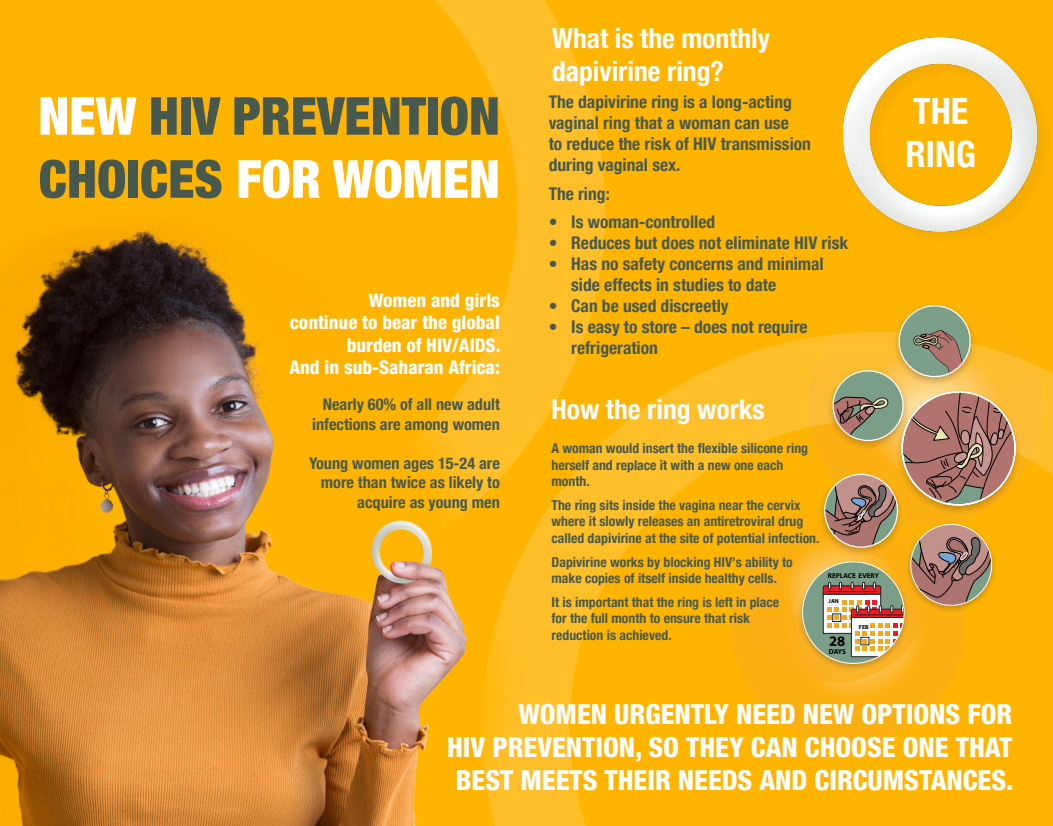
<style>
.page{position:relative;width:1053px;height:826px;background:#fff}
.page>*{position:absolute;margin:0;border:0;box-sizing:border-box;transform-origin:0 0}
.body{font:900 condensed 52.5px/63px "Helvetica Neue LT Pro";color:#47594e}
.body-2{font:700 condensed 36.25px "Helvetica Neue LT Pro";color:#fff}
.t1{font:800 condensed 27.5px/33px "Helvetica Neue LT Pro";color:#fff;text-align:right}
.body-3{font:700 condensed 27.5px/33px "Helvetica Neue LT Pro";color:#fff}
.t2{font:800 condensed 18.75px/22.5px "Helvetica Neue LT Pro";color:#fff;text-align:right}
.body-4{font:700 condensed 17.5px/21px "Helvetica Neue LT Pro";color:#47594e}
.t3{font:700 condensed 16.25px/19.5px "Helvetica Neue LT Pro";color:#47594e;text-align:right}
.t4{font:700 14.5px "Myriad Pro";color:#000}
.body-5{font:700 condensed 13.75px/16.5px "Helvetica Neue LT Pro";color:#47594e}
.t5{font:700 7.25px "Myriad Pro";color:#000}
.t6{font:700 7px "Myriad Pro";color:#000}
.t7{font:700 5.88px "Myriad Pro";color:#000}
.s1{color:#fff}
</style>
<div class="page">
<div style="left:0;top:0;width:1052px;height:826px;background:#ffb400"></div>
<svg style="left:435px;top:0;width:169px;height:178px"></svg>
<svg style="left:672px;top:336px;width:380px;height:408px"></svg>
<svg style="left:730px;top:506px;width:235px;height:237px;background:#fbb013"></svg>
<svg style="left:740px;top:490px;width:190px;height:192px"></svg>
<img style="left:0;top:178px;width:672px;height:648px">
<div style="left:796px;top:559px;width:114px;height:113px;background:#231f20;opacity:.25"></div>
<div style="left:802px;top:562px;width:102px;height:101px;background:#7a9e87;border-radius:50%"></div>
<img style="left:843px;top:37px;width:195px;height:196px">
<div style="left:817px;top:471px;width:87px;height:87px;background:#231f20;opacity:.25"></div>
<svg style="left:822px;top:305px;width:200px;height:352px"></svg>
<div style="left:910px;top:524px;width:82px;height:82px;border:1px solid #fff;border-radius:50%"></div>
<p class="body" style="left:38px;top:84px;width:463px"><span class="s1">NEW</span> HIV PREVENTION<br>CHOICES <span class="s1">FOR WOMEN</span></p>
<p class="t2" style="left:289px;top:288px;width:212px">Women and girls<br>continue to bear the global burden of HIV/AIDS.<br>And in sub-Saharan Africa:</p>
<p class="t3" style="left:312px;top:395px;width:189px">Nearly 60% of all new adult infections are among women</p>
<p class="t3" style="left:309px;top:453px;width:192px">Young women ages 15-24 are more than twice as likely to acquire as young men</p>
<p class="body-3" style="left:552px;top:22px;width:219px">What is the monthly dapivirine ring?</p>
<p class="body-4" style="left:548px;top:92px;width:264px">The dapivirine ring is a long-acting vaginal ring that a woman can use<br>to reduce the risk of HIV transmission during vaginal sex.</p>
<p class="body-4" style="left:548px;top:183px;width:63px">The ring:</p>
<p class="body-4" style="left:548px;top:211px;width:168px">• Is woman-controlled</p>
<p class="body-4" style="left:548px;top:232px;width:301px">• Reduces but does not eliminate HIV risk</p>
<p class="body-4" style="left:571px;top:253px;width:254px;text-indent:-22px">• Has no safety concerns and minimal side effects in studies to date</p>
<p class="body-4" style="left:548px;top:295px;width:181px">• Can be used discreetly</p>
<p class="body-4" style="left:571px;top:316px;width:238px;text-indent:-22px">• Is easy to store – does not require refrigeration</p>
<p class="body-3" style="left:551px;top:392px;width:215px">How the ring works</p>
<p class="body-5" style="left:551px;top:440px;width:258px">A woman would insert the flexible silicone ring herself and replace it with a new one each month.</p>
<p class="body-5" style="left:551px;top:497px;width:269px">The ring sits inside the vagina near the cervix where it slowly releases an antiretroviral drug called dapivirine at the site of potential infection.</p>
<p class="body-5" style="left:551px;top:553px;width:243px">Dapivirine works by blocking HIV’s ability to make copies of itself inside healthy cells.</p>
<p class="body-5" style="left:551px;top:593px;width:229px">It is important that the ring is left in place for the full month to ensure that risk reduction is achieved.</p>
<p class="t6" style="left:827px;top:571px;width:53px">REPLACE EVERY</p>
<p class="t7" style="left:828px;top:597px;width:12px">JAN</p>
<p class="t7" style="left:858px;top:623px;width:11px">FEB</p>
<p class="t4" style="left:829px;top:632px;width:18px">28</p>
<p class="t5" style="left:828px;top:646px;width:19px">DAYS</p>
<p class="body-2" style="left:913px;top:89px;width:56px">THE</p>
<p class="body-2" style="left:905px;top:132px;width:72px">RING</p>
<p class="t1" style="left:447px;top:697px;width:567px">WOMEN URGENTLY NEED NEW OPTIONS FOR<br>HIV PREVENTION, SO THEY CAN CHOOSE ONE THAT<br>BEST MEETS THEIR NEEDS AND CIRCUMSTANCES.</p>
</div>
